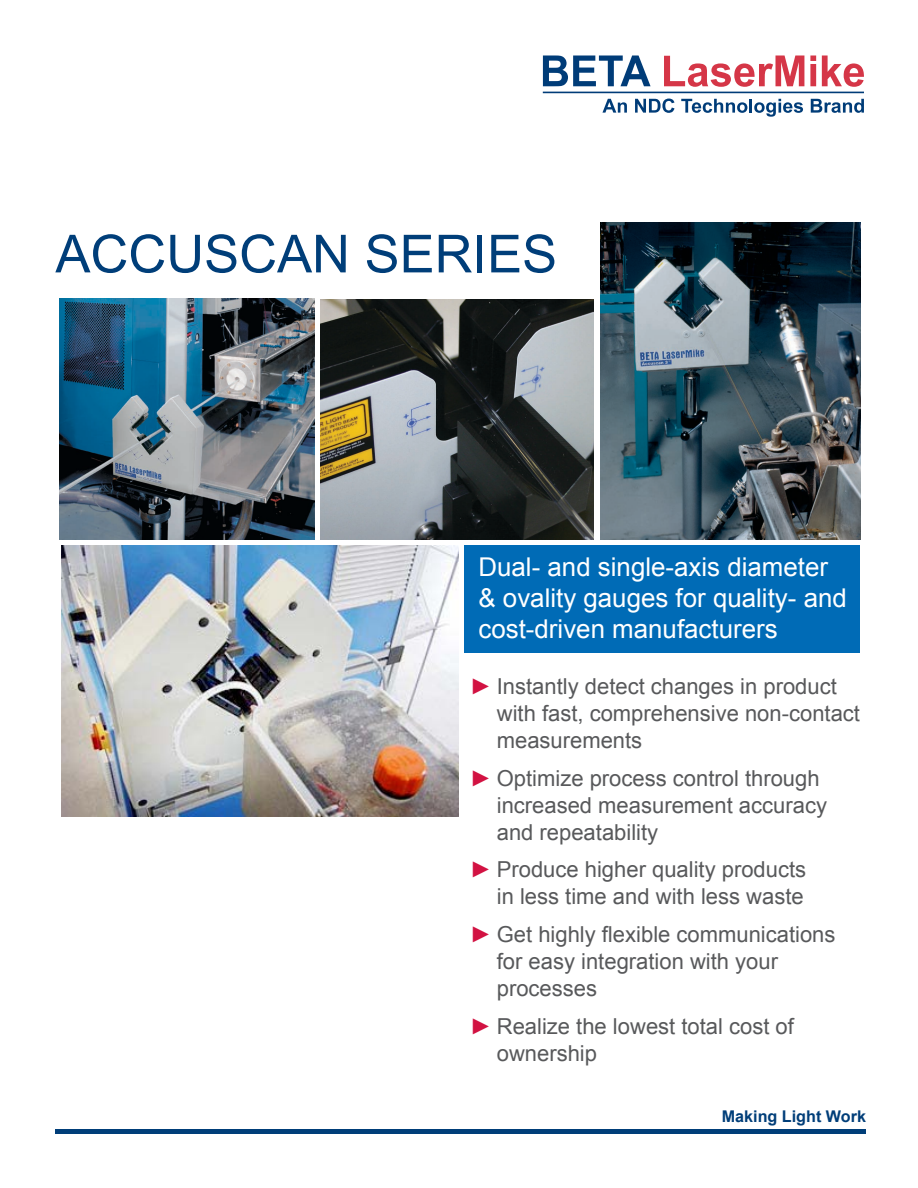
<style>
.page{position:relative;width:918px;height:1188px;background:#fff}
.page>*{position:absolute;margin:0;border:0;box-sizing:border-box;transform-origin:0 0}
.t1{font:52.5px "Arial";color:#003e79}
.t2{font:25.95px/31px "Arial";color:#fff}
.t3{font:22.05px/27px "Arial";color:#58595b}
.t4{font:700 16.2px "Arial";color:#003e79}
.s1{font-weight:900;font-size:22.5px;color:#d21242}
</style>
<div class="page">
<img style="left:321px;top:299px;width:273px;height:240px">
<div style="left:464px;top:545px;width:396px;height:108px;background:#006bb6"></div>
<img style="left:60px;top:298px;width:254px;height:241px">
<img style="left:600px;top:222px;width:260px;height:317px">
<img style="left:61px;top:546px;width:398px;height:270px">
<div style="left:56px;top:1129px;width:810px;height:5px;background:#003e79"></div>
<svg style="left:602px;top:99px;width:25px;height:14px"></svg>
<svg style="left:635px;top:99px;width:39px;height:14px"></svg>
<svg style="left:681px;top:99px;width:122px;height:18px"></svg>
<svg style="left:811px;top:99px;width:53px;height:14px"></svg>
<hr style="left:543px;top:92px;width:321px;height:1px;background:#003c78">
<svg style="left:543px;top:55px;width:108px;height:31px"></svg>
<svg style="left:664px;top:56px;width:140px;height:31px"></svg>
<svg style="left:810px;top:56px;width:6px;height:30px"></svg>
<svg style="left:822px;top:56px;width:42px;height:31px"></svg>
<h1 class="t1" style="left:55px;top:220px;width:503px">ACCUSCAN SERIES</h1>
<p class="t2" style="left:478px;top:552px;width:370px">Dual- and single-axis diameter &amp; ovality gauges for quality- and cost-driven manufacturers</p>
<p class="t3" style="left:497px;top:673px;width:365px;text-indent:-27px"><span class="s1">►</span> Instantly detect changes in product with fast, comprehensive non-contact measurements</p>
<p class="t3" style="left:497px;top:765px;width:332px;text-indent:-27px"><span class="s1">►</span> Optimize process control through increased measurement accuracy and repeatability</p>
<p class="t3" style="left:470px;top:856px;width:338px;text-align:right"><span class="s1">►</span> Produce higher quality products in less time and with less waste</p>
<p class="t3" style="left:497px;top:921px;width:340px;text-indent:-27px"><span class="s1">►</span> Get highly flexible communications for easy integration with your processes</p>
<p class="t3" style="left:497px;top:1013px;width:299px;text-indent:-27px"><span class="s1">►</span> Realize the lowest total cost of ownership</p>
<p class="t4" style="left:722px;top:1106px;width:146px">Making Light Work</p>
</div>
